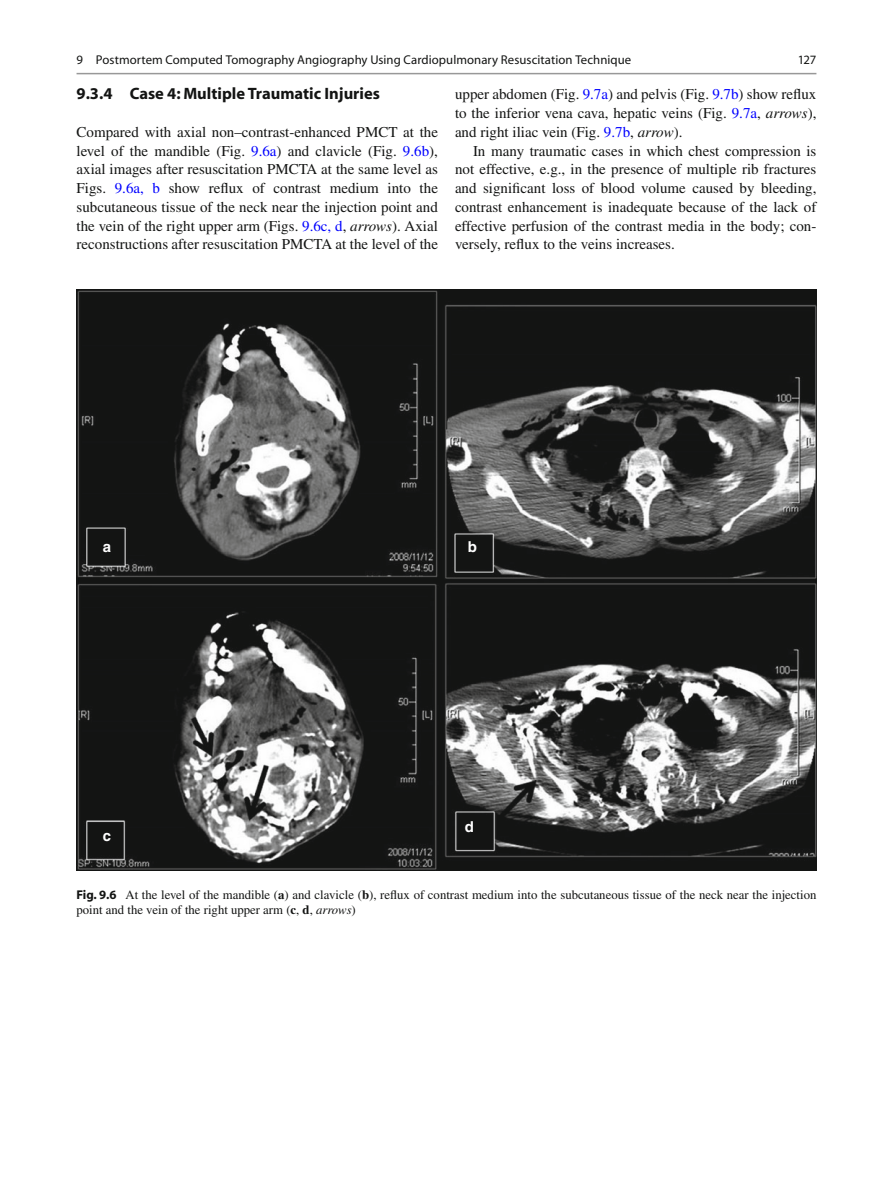
<style>
.page{position:relative;width:893px;height:1187px;background:#fff}
.page>*{position:absolute;margin:0;border:0;box-sizing:border-box;transform-origin:0 0}
.t1{font:700 16.5px "Jfflxm Myriad";color:#131413}
.t2{font:15px/18.8px "Yxntmd Times";color:#131413;text-align:justify}
.t3{font:700 15px "Ldsvgr Helvetica";color:#fff}
.t4{font:12.75px/15px "Yxntmd Times";color:#131413}
.t5{font:12.75px "Xqsvcv Myriad";letter-spacing:.005em;color:#131413}
.s1{color:#00f}
.s2{font-family:"Bgvrtg Times";font-style:italic}
.s3{font-family:"Jfflxm Myriad";font-weight:700}
.s4{font-family:"Wybbgf Times";font-weight:700}
</style>
<div class="page">
<img style="left:77px;top:289px;width:739px;height:581px">
<hr style="left:77px;top:73px;width:739px;height:1px;background:#989898">
<p class="t5" style="left:77px;top:55px;width:556px">9 Postmortem Computed Tomography Angiography Using Cardiopulmonary Resuscitation Technique</p>
<p class="t5" style="left:798px;top:55px;width:20px">127</p>
<p class="t1" style="left:77px;top:88px;width:305px">9.3.4 Case 4: Multiple Traumatic Injuries</p>
<p class="t2" style="left:77px;top:124px;width:363px">Compared with axial non–contrast-enhanced PMCT at the level of the mandible (Fig. <span class="s1">9.6a</span> ) and clavicle (Fig. <span class="s1">9.6b</span> ), axial images after resuscitation PMCTA at the same level as Figs. <span class="s1">9.6a, b</span> show reflux of contrast medium into the subcutaneous tissue of the neck near the injection point and the vein of the right upper arm (Figs. <span class="s1">9.6c, d</span> , <span class="s2">arrows</span> ). Axial reconstructions after resuscitation PMCTA at the level of the</p>
<p class="t2" style="left:455px;top:86px;width:363px">upper abdomen (Fig. <span class="s1">9.7a</span> ) and pelvis (Fig. <span class="s1">9.7b</span> ) show reflux to the inferior vena cava, hepatic veins (Fig. <span class="s1">9.7a</span> , <span class="s2">arrows</span> ), and right iliac vein (Fig. <span class="s1">9.7b</span> , <span class="s2">arrow</span> ).</p>
<p class="t2" style="left:455px;top:143px;width:363px;text-indent:18px">In many traumatic cases in which chest compression is not effective, e.g., in the presence of multiple rib fractures and significant loss of blood volume caused by bleeding, contrast enhancement is inadequate because of the lack of effective perfusion of the contrast media in the body; con&shy;versely, reflux to the veins increases.</p>
<p class="t3" style="left:103px;top:538px;width:10px">a</p>
<p class="t3" style="left:468px;top:538px;width:11px">b</p>
<p class="t3" style="left:103px;top:827px;width:10px">c</p>
<p class="t3" style="left:465px;top:818px;width:11px">d</p>
<p class="t4" style="left:77px;top:888px;width:741px"><span class="s3">Fig. 9.6</span> At the level of the mandible ( <span class="s4">a</span> ) and clavicle ( <span class="s4">b</span> ), reflux of contrast medium into the subcutaneous tissue of the neck near the injection point and the vein of the right upper arm ( <span class="s4">c</span> , <span class="s4">d</span> , <span class="s2">arrows</span> )</p>
</div>
